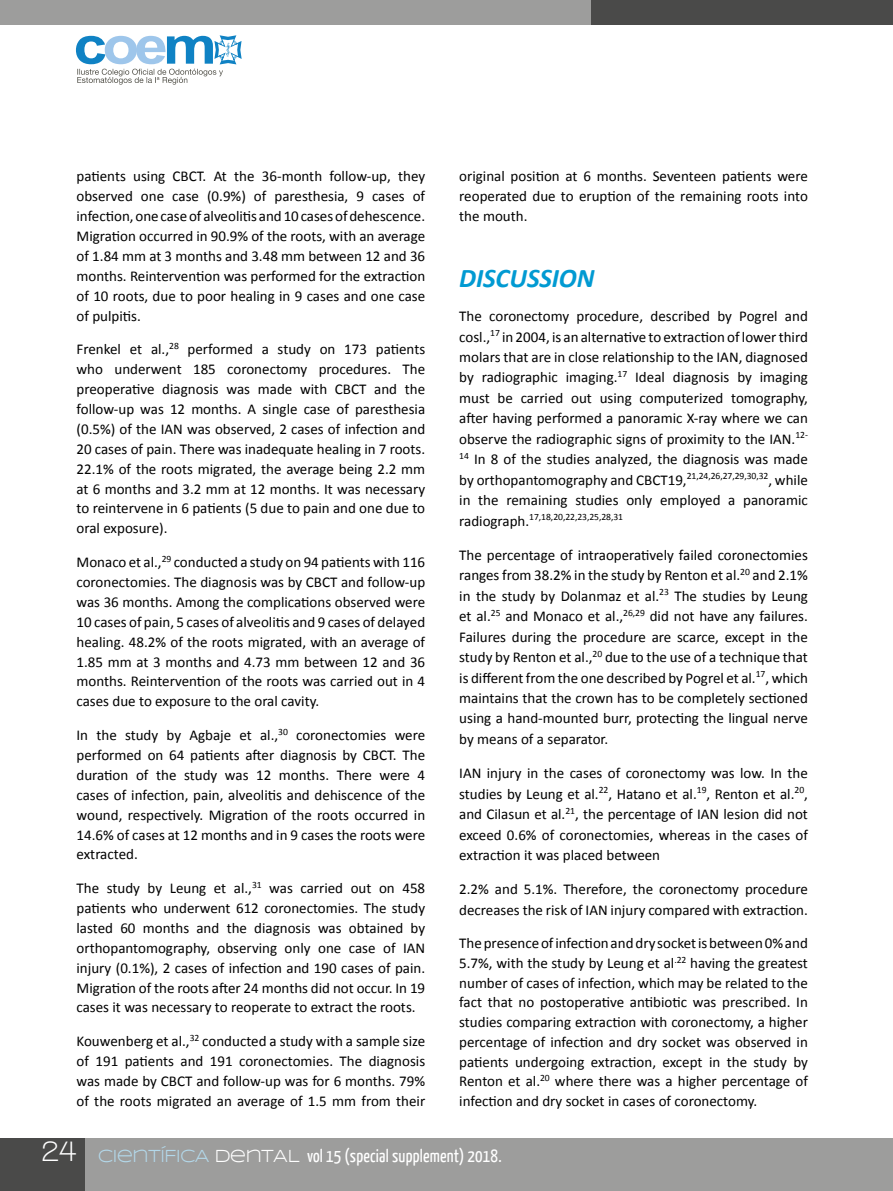
<style>
.page{position:relative;width:893px;height:1191px;background:#fff}
.page>*{position:absolute;margin:0;border:0;box-sizing:border-box;transform-origin:0 0}
.t1{font:italic 700 27px "Calibri";letter-spacing:-.005em;color:#019ad2}
.t2{font:18px "Yanone Kaffeesatz";letter-spacing:.01em;color:#fff}
.t3{font:15px/19.8px "Calibri";color:#000;text-align:justify}
.t4{font:9.6px "Calibri";letter-spacing:-.005em;color:#000}
.s1{font-size:15px}
.s2{font-family:"Walkway";font-weight:700;font-size:30px}
.s3{font-family:"Syncopate";color:#b3d8ea}
.s4{font-family:"Syncopate"}
</style>
<div class="page">
<div style="left:0;top:1138px;width:893px;height:53px;background:#9d9d9c"></div>
<div style="left:0;top:1138px;width:85px;height:53px;background:#4a4a49"></div>
<div style="left:0;top:0;width:893px;height:25px;background:#9d9d9c"></div>
<div style="left:591px;top:0;width:302px;height:25px;background:#4a4a49"></div>
<svg style="left:76px;top:35px;width:166px;height:50px"></svg>
<p class="t3" style="left:77px;top:167px;width:350px">patients using CBCT. At the 36-month follow-up, they observed one case (0.9%) of paresthesia, 9 cases of infection, one case of alveolitis and 10 cases of dehescence.<br>Migration occurred in 90.9% of the roots, with an average of 1.84 mm at 3 months and 3.48 mm between 12 and 36 months. Reintervention was performed for the extraction of 10 roots, due to poor healing in 9 cases and one case of pulpitis.</p>
<p class="t3" style="left:77px;top:339px;width:350px">Frenkel et al.,<sup>28</sup> performed a study on 173 patients who underwent 185 coronectomy procedures. The preoperative diagnosis was made with CBCT and the follow-up was 12 months. A single case of paresthesia (0.5%) of the IAN was observed, 2 cases of infection and 20 cases of pain. There was inadequate healing in 7 roots.<br>22.1% of the roots migrated, the average being 2.2 mm at 6 months and 3.2 mm at 12 months. It was necessary to reintervene in 6 patients (5 due to pain and one due to oral exposure).</p>
<p class="t3" style="left:77px;top:552px;width:350px">Monaco et al.,<sup>29</sup> conducted a study on 94 patients with 116 coronectomies. The diagnosis was by CBCT and follow-up was 36 months. Among the complications observed were 10 cases of pain, 5 cases of alveolitis and 9 cases of delayed healing. 48.2% of the roots migrated, with an average of 1.85 mm at 3 months and 4.73 mm between 12 and 36 months. Reintervention of the roots was carried out in 4 cases due to exposure to the oral cavity.</p>
<p class="t3" style="left:77px;top:725px;width:350px">In the study by Agbaje et al.,<sup>30</sup> coronectomies were performed on 64 patients after diagnosis by CBCT. The duration of the study was 12 months. There were 4 cases of infection, pain, alveolitis and dehiscence of the wound, respectively. Migration of the roots occurred in 14.6% of cases at 12 months and in 9 cases the roots were extracted.</p>
<p class="t3" style="left:77px;top:878px;width:350px">The study by Leung et al.,<sup>31</sup> was carried out on 458 patients who underwent 612 coronectomies. The study lasted 60 months and the diagnosis was obtained by orthopantomography, observing only one case of IAN injury (0.1%), 2 cases of infection and 190 cases of pain.<br>Migration of the roots after 24 months did not occur. In 19 cases it was necessary to reoperate to extract the roots.</p>
<p class="t3" style="left:77px;top:1031px;width:350px">Kouwenberg et al.,<sup>32</sup> conducted a study with a sample size of 191 patients and 191 coronectomies. The diagnosis was made by CBCT and follow-up was for 6 months. 79% of the roots migrated an average of 1.5 mm from their</p>
<p class="t3" style="left:459px;top:167px;width:350px">original position at 6 months. Seventeen patients were reoperated due to eruption of the remaining roots into the mouth.</p>
<h1 class="t1" style="left:459px;top:261px;width:137px">DISCUSSION</h1>
<p class="t3" style="left:459px;top:306px;width:350px;line-height:20.4px">The coronectomy procedure, described by Pogrel and cosl.,<sup>17</sup> in 2004, is an alternative to extraction of lower third molars that are in close relationship to the IAN, diagnosed by radiographic imaging.<sup>17</sup> Ideal diagnosis by imaging must be carried out using computerized tomography, after having performed a panoramic X-ray where we can observe the radiographic signs of proximity to the IAN.<sup>12- 14</sup> In 8 of the studies analyzed, the diagnosis was made by orthopantomography and CBCT19,<sup>21,24,26,27,29,30,32</sup>, while in the remaining studies only employed a panoramic</p>
<p class="t4" style="left:459px;top:511px;width:165px"><span class="s1">radiograph.</span>17,18,20,22,23,25,28,31</p>
<p class="t3" style="left:459px;top:545px;width:350px;line-height:20.4px">The percentage of intraoperatively failed coronectomies ranges from 38.2% in the study by Renton et al.<sup>20</sup> and 2.1% in the study by Dolanmaz et al.<sup>23</sup> The studies by Leung et al.<sup>25</sup> and Monaco et al.,<sup>26,29</sup> did not have any failures.<br>Failures during the procedure are scarce, except in the study by Renton et al.,<sup>20</sup> due to the use of a technique that is different from the one described by Pogrel et al.<sup>17</sup>, which maintains that the crown has to be completely sectioned using a hand-mounted burr, protecting the lingual nerve by means of a separator.</p>
<p class="t3" style="left:459px;top:763px;width:350px;line-height:20.4px">IAN injury in the cases of coronectomy was low. In the studies by Leung et al.<sup>22</sup>, Hatano et al.<sup>19</sup>, Renton et al.<sup>20</sup>, and Cilasun et al.<sup>21</sup>, the percentage of IAN lesion did not exceed 0.6% of coronectomies, whereas in the cases of extraction it was placed between</p>
<p class="t3" style="left:459px;top:879px;width:350px;line-height:20.4px">2.2% and 5.1%. Therefore, the coronectomy procedure decreases the risk of IAN injury compared with extraction.</p>
<p class="t3" style="left:459px;top:933px;width:350px">The presence of infection and dry socket is between 0% and 5.7%, with the study by Leung et al<sup>.22</sup> having the greatest number of cases of infection, which may be related to the fact that no postoperative antibiotic was prescribed. In studies comparing extraction with coronectomy, a higher percentage of infection and dry socket was observed in patients undergoing extraction, except in the study by Renton et al.<sup>20</sup> where there was a higher percentage of infection and dry socket in cases of coronectomy.</p>
<p class="t2" style="left:41px;top:1144px;width:462px"><span class="s2">24</span> <span class="s3">CIENTÍFICA</span> <span class="s4">DENTAL</span> vol 15 (special supplement) 2018.</p>
</div>
